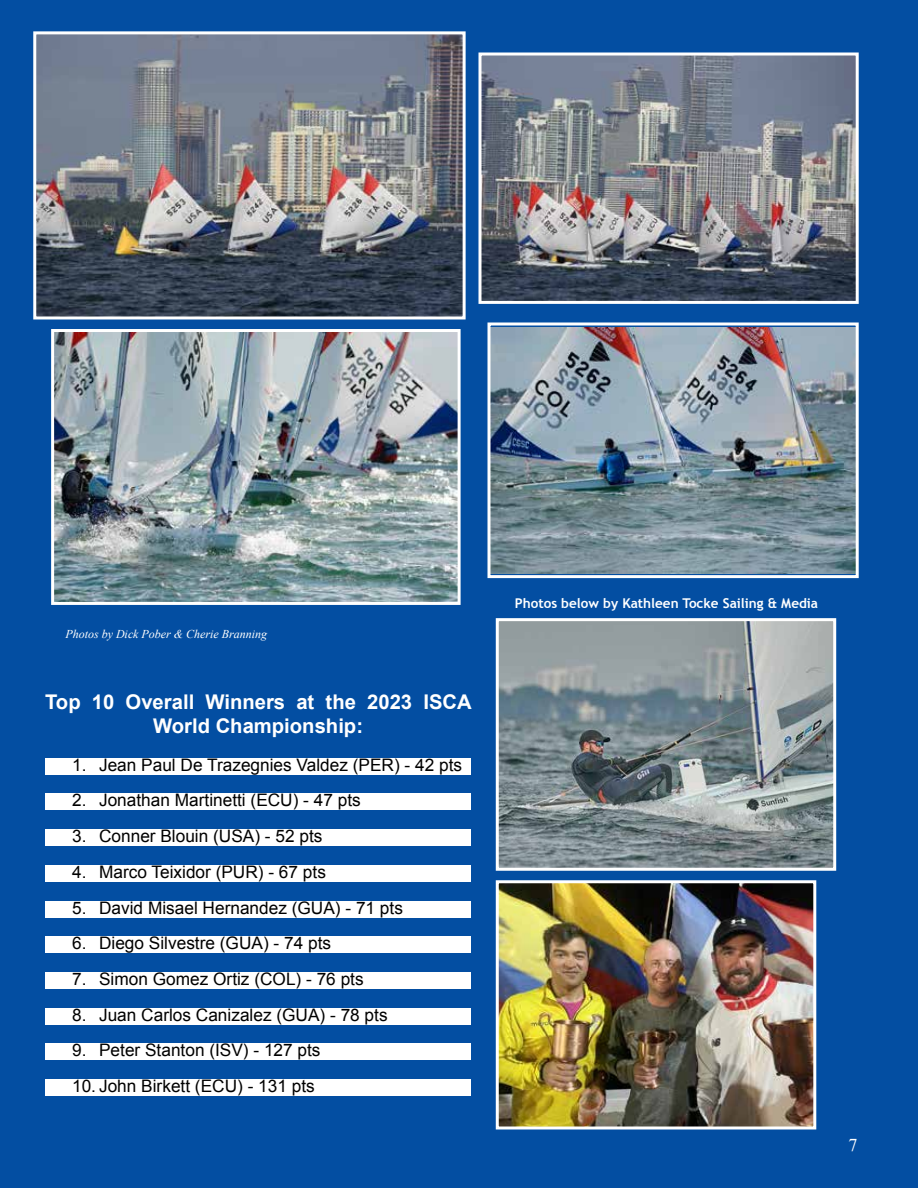
<style>
.page{position:relative;width:918px;height:1188px;background:#034ea2}
.page>*{position:absolute;margin:0;border:0;box-sizing:border-box;transform-origin:0 0}
.t1{font:700 20.25px/24.3px "Arial";color:#fff;text-align:center}
.t2{font:18px "Times New Roman";color:#fff}
.t3{font:17.25px "Arial";color:#000}
.t4{font:700 13.5px "Trebuchet MS";color:#fff}
.t5{font:italic 12px "Times New Roman";color:#fff}
</style>
<div class="page">
<div style="left:45px;top:758px;width:426px;height:16px;background:#fff"></div>
<div style="left:45px;top:794px;width:426px;height:16px;background:#fff"></div>
<div style="left:45px;top:830px;width:426px;height:16px;background:#fff"></div>
<div style="left:45px;top:865px;width:426px;height:16px;background:#fff"></div>
<div style="left:45px;top:901px;width:426px;height:16px;background:#fff"></div>
<div style="left:45px;top:937px;width:426px;height:16px;background:#fff"></div>
<div style="left:45px;top:972px;width:426px;height:17px;background:#fff"></div>
<div style="left:45px;top:1008px;width:426px;height:16px;background:#fff"></div>
<div style="left:45px;top:1044px;width:426px;height:16px;background:#fff"></div>
<div style="left:45px;top:1079px;width:426px;height:17px;background:#fff"></div>
<img style="left:500px;top:622px;width:332px;height:245px">
<div style="left:496px;top:618px;width:340px;height:253px;border:3px solid #fff"></div>
<img style="left:500px;top:884px;width:312px;height:242px">
<div style="left:496px;top:880px;width:320px;height:250px;border:3px solid #fff"></div>
<img style="left:482px;top:56px;width:373px;height:244px">
<div style="left:478px;top:52px;width:381px;height:252px;border:3px solid #fff"></div>
<img style="left:492px;top:327px;width:363px;height:246px">
<div style="left:488px;top:322px;width:371px;height:256px;border:3px solid #fff"></div>
<img style="left:37px;top:35px;width:425px;height:281px">
<div style="left:33px;top:31px;width:433px;height:289px;border:3px solid #fff"></div>
<img style="left:55px;top:333px;width:402px;height:268px">
<div style="left:51px;top:329px;width:410px;height:276px;border:3px solid #fff"></div>
<p class="t5" style="left:65px;top:626px;width:203px">Photos by Dick Pober &amp; Cherie Branning</p>
<p class="t1" style="left:45px;top:691px;width:428px">Top 10 Overall Winners at the 2023 ISCA<br>World Championship:</p>
<p class="t3" style="left:72px;top:753px;width:392px">1. Jean Paul De Trazegnies Valdez (PER) - 42 pts</p>
<p class="t3" style="left:72px;top:789px;width:290px">2. Jonathan Martinetti (ECU) - 47 pts</p>
<p class="t3" style="left:72px;top:825px;width:252px">3. Conner Blouin (USA) - 52 pts</p>
<p class="t3" style="left:72px;top:860px;width:255px">4. Marco Teixidor (PUR) - 67 pts</p>
<p class="t3" style="left:72px;top:896px;width:332px">5. David Misael Hernandez (GUA) - 71 pts</p>
<p class="t3" style="left:72px;top:932px;width:260px">6. Diego Silvestre (GUA) - 74 pts</p>
<p class="t3" style="left:72px;top:968px;width:293px">7. Simon Gomez Ortiz (COL) - 76 pts</p>
<p class="t3" style="left:72px;top:1003px;width:317px">8. Juan Carlos Canizalez (GUA) - 78 pts</p>
<p class="t3" style="left:72px;top:1039px;width:250px">9. Peter Stanton (ISV) - 127 pts</p>
<p class="t3" style="left:72px;top:1075px;width:244px">10. John Birkett (ECU) - 131 pts</p>
<p class="t4" style="left:515px;top:595px;width:305px">Photos below by Kathleen Tocke Sailing &amp; Media</p>
<p class="t2" style="left:849px;top:1133px;width:10px">7</p>
</div>
